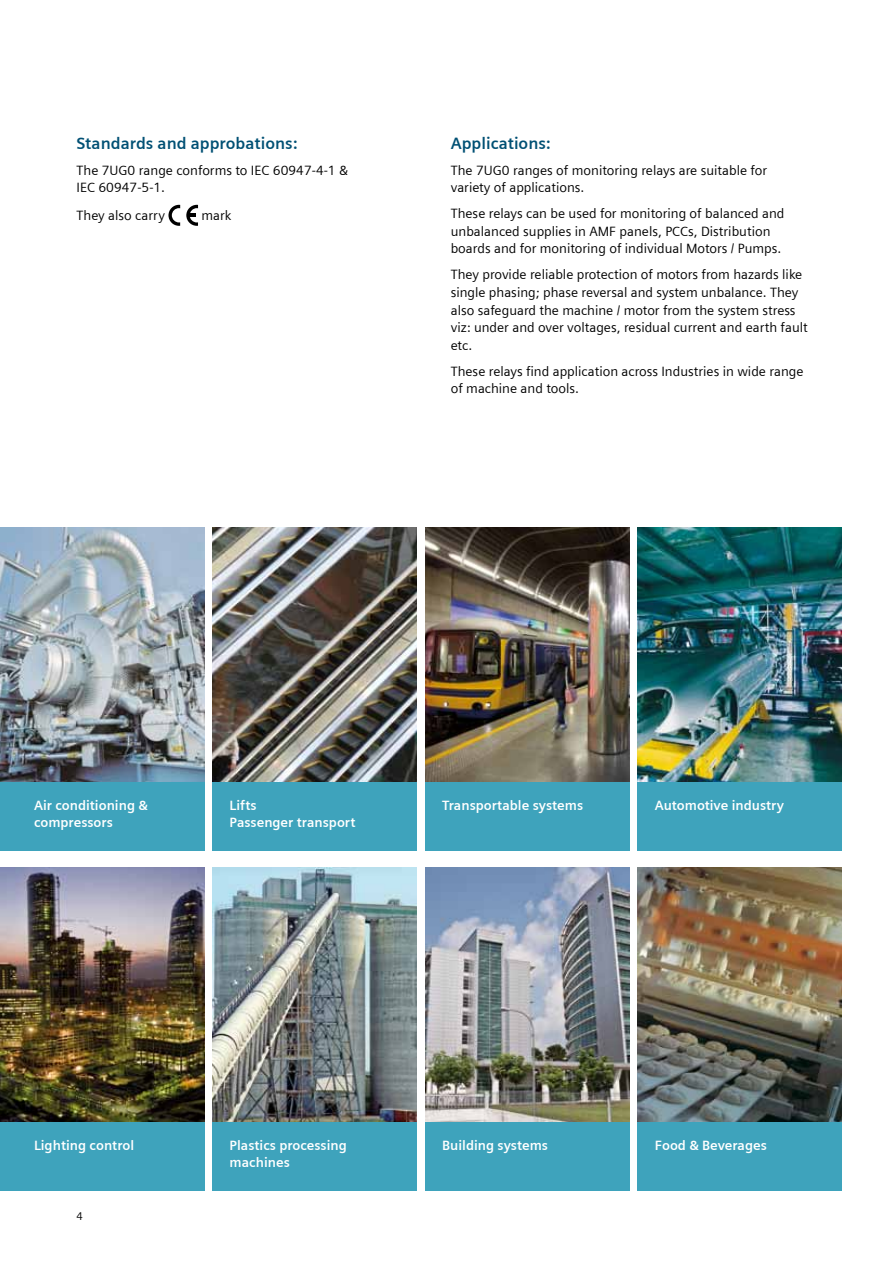
<style>
.page{position:relative;width:893px;height:1263px;background:#fff}
.page>*{position:absolute;margin:0;border:0;box-sizing:border-box;transform-origin:0 0}
.t1{font:700 16.5px "Siemens Sans";color:#005074}
.t2{font:13.5px/17.5px "Siemens Sans";color:#000}
.t3{font:700 13.5px/17.5px "Siemens Sans";color:#fff}
.t4{font:11.25px "Siemens Sans";color:#000}
</style>
<div class="page">
<svg style="left:168px;top:205px;width:12px;height:21px"></svg>
<svg style="left:186px;top:205px;width:12px;height:21px"></svg>
<img style="left:0;top:527px;width:204px;height:255px">
<img style="left:0;top:867px;width:204px;height:256px">
<img style="left:213px;top:527px;width:204px;height:255px">
<img style="left:213px;top:867px;width:204px;height:256px">
<img style="left:425px;top:527px;width:204px;height:255px">
<img style="left:425px;top:867px;width:204px;height:256px">
<img style="left:638px;top:527px;width:204px;height:255px">
<img style="left:638px;top:867px;width:204px;height:256px">
<div style="left:0;top:782px;width:204px;height:68px;background:#3ea3bc"></div>
<div style="left:0;top:1123px;width:204px;height:68px;background:#3ea3bc"></div>
<div style="left:213px;top:782px;width:204px;height:68px;background:#3ea3bc"></div>
<div style="left:213px;top:1123px;width:204px;height:68px;background:#3ea3bc"></div>
<div style="left:425px;top:782px;width:204px;height:68px;background:#3ea3bc"></div>
<div style="left:425px;top:1123px;width:204px;height:68px;background:#3ea3bc"></div>
<div style="left:638px;top:782px;width:204px;height:68px;background:#3ea3bc"></div>
<div style="left:638px;top:1123px;width:204px;height:68px;background:#3ea3bc"></div>
<p class="t1" style="left:77px;top:134px;width:222px">Standards and approbations:</p>
<p class="t2" style="left:77px;top:161px;width:273px">The 7UG0 range conforms to IEC 60947-4-1 &amp;<br>IEC 60947‑5‑1.</p>
<p class="t2" style="left:77px;top:206px;width:90px">They also carry</p>
<p class="t2" style="left:201px;top:206px;width:31px">mark</p>
<p class="t1" style="left:451px;top:134px;width:101px">Applications:</p>
<p class="t2" style="left:451px;top:161px;width:318px">The 7UG0 ranges of monitoring relays are suitable for variety of applications.</p>
<p class="t2" style="left:451px;top:205px;width:335px">These relays can be used for monitoring of balanced and unbalanced supplies in AMF panels, PCCs, Distribution boards and for monitoring of individual Motors / Pumps.</p>
<p class="t2" style="left:451px;top:266px;width:359px">They provide reliable protection of motors from hazards like single phasing; phase reversal and system unbalance. They also safeguard the machine / motor from the system stress viz: under and over voltages, residual current and earth fault etc.</p>
<p class="t2" style="left:451px;top:362px;width:354px">These relays find application across Industries in wide range of machine and tools.</p>
<p class="t3" style="left:34px;top:796px;width:115px">Air conditioning &amp; compressors</p>
<p class="t3" style="left:230px;top:796px;width:127px">Lifts<br>Passenger transport</p>
<p class="t3" style="left:442px;top:796px;width:142px">Transportable systems</p>
<p class="t3" style="left:655px;top:796px;width:131px">Automotive industry</p>
<p class="t3" style="left:34px;top:1136px;width:102px">Lighting control</p>
<p class="t4" style="left:77px;top:1210px;width:8px">4</p>
<p class="t3" style="left:230px;top:1136px;width:119px">Plastics processing machines</p>
<p class="t3" style="left:442px;top:1136px;width:107px">Building systems</p>
<p class="t3" style="left:655px;top:1136px;width:113px">Food &amp; Beverages</p>
</div>
